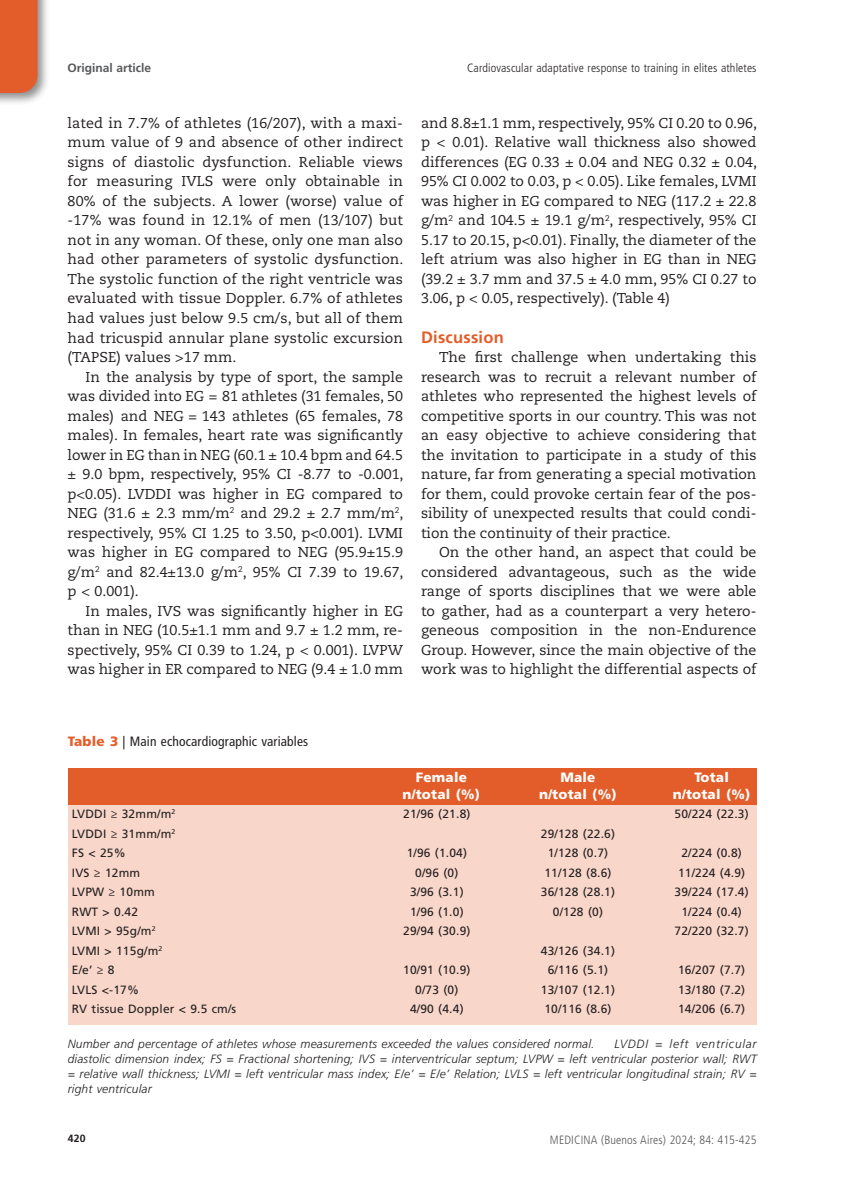
<style>
.page{position:relative;width:851px;height:1191px;background:#fff}
.page>*{position:absolute;margin:0;border:0;box-sizing:border-box;transform-origin:0 0}
.subtit-texto{font:700 16.5px "Frutiger LT Std";letter-spacing:.015em;color:#e25d29}
.texto1{font:14.25px/19.5px "Caecilia LT Std";color:#231f20;text-align:justify}
.tablacab{font:900 13.5px "Frutiger LT Std";letter-spacing:.015em;color:#fff}
.tablatit{font:condensed 13.5px "Frutiger LT Std";letter-spacing:.01em;color:#231f20}
.tabla{font:12px "Frutiger LT Std";letter-spacing:.015em;color:#231f20}
.tablapie{font:italic 300 12px/15px "Frutiger LT Std";letter-spacing:.015em;color:#231f20;text-align:justify}
.t1{font:300 condensed 12px "Frutiger LT Std";letter-spacing:.01em;color:#231f20}
.t2{font:300 condensed 12px "Frutiger LT Std";letter-spacing:.01em;color:#57585a}
.t3{font:700 12px "Frutiger LT Std";color:#57585a}
.t4{font:700 10.5px "Frutiger LT Std";color:#231f20}
.s1{font-weight:900;font-stretch:normal;color:#e25d29}
</style>
<div class="page">
<div style="left:0;top:0;width:50px;height:105px;background:#231f20;opacity:.5"></div>
<div style="left:0;top:0;width:38px;height:93px;background:#e25d29"></div>
<div style="left:68px;top:804px;width:688px;height:221px;background:#f8d6c9"></div>
<div style="left:68px;top:768px;width:688px;height:36px;background:#e25d29"></div>
<p class="t3" style="left:68px;top:61px;width:85px">Original article</p>
<p class="t1" style="left:467px;top:61px;width:291px">Cardiovascular adaptative response to training in elites athletes</p>
<p class="texto1" style="left:68px;top:113px;width:337px">lated in 7.7% of athletes (16/207), with a maxi&shy;mum value of 9 and absence of other indirect signs of diastolic dysfunction. Reliable views for measuring IVLS were only obtainable in 80% of the subjects. A lower (worse) value of -17% was found in 12.1% of men (13/107) but not in any woman. Of these, only one man also had other parameters of systolic dysfunction.<br>The systolic function of the right ventricle was evaluated with tissue Doppler. 6.7% of athletes had values just below 9.5 cm/s, but all of them had tricuspid annular plane systolic excursion (TAPSE) values &gt;17 mm.</p>
<p class="texto1" style="left:68px;top:367px;width:337px;text-indent:18px">In the analysis by type of sport, the sample was divided into EG = 81 athletes (31 females, 50 males) and NEG = 143 athletes (65 females, 78 males). In females, heart rate was significantly lower in EG than in NEG (60.1 ± 10.4 bpm and 64.5 ± 9.0 bpm, respectively, 95% CI -8.77 to -0.001, p&lt;0.05). LVDDI was higher in EG compared to NEG (31.6 ± 2.3 mm/m<sup>2</sup> and 29.2 ± 2.7 mm/m<sup>2</sup>, respectively, 95% CI 1.25 to 3.50, p&lt;0.001). LVMI was higher in EG compared to NEG (95.9±15.9 g/m<sup>2</sup> and 82.4±13.0 g/m<sup>2</sup>, 95% CI 7.39 to 19.67, p &lt; 0.001).</p>
<p class="texto1" style="left:68px;top:601px;width:337px;text-indent:18px">In males, IVS was significantly higher in EG than in NEG (10.5±1.1 mm and 9.7 ± 1.2 mm, re&shy;spectively, 95% CI 0.39 to 1.24, p &lt; 0.001). LVPW was higher in ER compared to NEG (9.4 ± 1.0 mm</p>
<p class="texto1" style="left:421px;top:113px;width:337px">and 8.8±1.1 mm, respectively, 95% CI 0.20 to 0.96, p &lt; 0.01). Relative wall thickness also showed differences (EG 0.33 ± 0.04 and NEG 0.32 ± 0.04, 95% CI 0.002 to 0.03, p &lt; 0.05). Like females, LVMI was higher in EG compared to NEG (117.2 ± 22.8 g/m<sup>2</sup> and 104.5 ± 19.1 g/m<sup>2</sup>, respectively, 95% CI 5.17 to 20.15, p&lt;0.01). Finally, the diameter of the left atrium was also higher in EG than in NEG (39.2 ± 3.7 mm and 37.5 ± 4.0 mm, 95% CI 0.27 to 3.06, p &lt; 0.05, respectively). (Table 4)</p>
<p class="subtit-texto" style="left:421px;top:327px;width:84px">Discussion</p>
<p class="texto1" style="left:421px;top:347px;width:337px;text-indent:18px">The first challenge when undertaking this research was to recruit a relevant number of athletes who represented the highest levels of competitive sports in our country. This was not an easy objective to achieve considering that the invitation to participate in a study of this nature, far from generating a special motivation for them, could provoke certain fear of the pos&shy;sibility of unexpected results that could condi&shy;tion the continuity of their practice.</p>
<p class="texto1" style="left:421px;top:542px;width:337px;text-indent:18px">On the other hand, an aspect that could be considered advantageous, such as the wide range of sports disciplines that we were able to gather, had as a counterpart a very hetero&shy;geneous composition in the non-Endurence Group. However, since the main objective of the work was to highlight the differential aspects of</p>
<p class="tablatit" style="left:68px;top:733px;width:242px"><span class="s1">Table 3</span> | Main echocardiographic variables</p>
<p class="tablacab" style="left:415px;top:769px;width:53px">Female</p>
<p class="tablacab" style="left:560px;top:769px;width:37px">Male</p>
<p class="tablacab" style="left:694px;top:769px;width:36px">Total</p>
<p class="tablacab" style="left:402px;top:786px;width:79px">n/total (%)</p>
<p class="tablacab" style="left:539px;top:786px;width:79px">n/total (%)</p>
<p class="tablacab" style="left:672px;top:786px;width:79px">n/total (%)</p>
<p class="tabla" style="left:72px;top:807px;width:105px">LVDDI ≥ 32mm/m<sup>2</sup></p>
<p class="tabla" style="left:403px;top:807px;width:69px">21/96 (21.8)</p>
<p class="tabla" style="left:674px;top:807px;width:76px">50/224 (22.3)</p>
<p class="tabla" style="left:72px;top:826px;width:105px">LVDDI ≥ 31mm/m<sup>2</sup></p>
<p class="tabla" style="left:541px;top:826px;width:76px">29/128 (22.6)</p>
<p class="tabla" style="left:72px;top:846px;width:55px">FS &lt; 25%</p>
<p class="tabla" style="left:406px;top:846px;width:62px">1/96 (1.04)</p>
<p class="tabla" style="left:547px;top:846px;width:62px">1/128 (0.7)</p>
<p class="tabla" style="left:681px;top:846px;width:62px">2/224 (0.8)</p>
<p class="tabla" style="left:72px;top:865px;width:70px">IVS ≥ 12mm</p>
<p class="tabla" style="left:415px;top:865px;width:45px">0/96 (0)</p>
<p class="tabla" style="left:544px;top:865px;width:69px">11/128 (8.6)</p>
<p class="tabla" style="left:678px;top:865px;width:69px">11/224 (4.9)</p>
<p class="tabla" style="left:72px;top:885px;width:84px">LVPW ≥ 10mm</p>
<p class="tabla" style="left:410px;top:885px;width:55px">3/96 (3.1)</p>
<p class="tabla" style="left:541px;top:885px;width:76px">36/128 (28.1)</p>
<p class="tabla" style="left:674px;top:885px;width:76px">39/224 (17.4)</p>
<p class="tabla" style="left:72px;top:904px;width:68px">RWT &gt; 0.42</p>
<p class="tabla" style="left:410px;top:904px;width:55px">1/96 (1.0)</p>
<p class="tabla" style="left:553px;top:904px;width:52px">0/128 (0)</p>
<p class="tabla" style="left:681px;top:904px;width:62px">1/224 (0.4)</p>
<p class="tabla" style="left:72px;top:924px;width:85px">LVMI &gt; 95g/m<sup>2</sup></p>
<p class="tabla" style="left:403px;top:924px;width:69px">29/94 (30.9)</p>
<p class="tabla" style="left:674px;top:924px;width:76px">72/220 (32.7)</p>
<p class="tabla" style="left:72px;top:943px;width:92px">LVMI &gt; 115g/m<sup>2</sup></p>
<p class="tabla" style="left:541px;top:943px;width:76px">43/126 (34.1)</p>
<p class="tabla" style="left:72px;top:963px;width:44px">E/e’ ≥ 8</p>
<p class="tabla" style="left:403px;top:963px;width:69px">10/91 (10.9)</p>
<p class="tabla" style="left:547px;top:963px;width:62px">6/116 (5.1)</p>
<p class="tabla" style="left:678px;top:963px;width:69px">16/207 (7.7)</p>
<p class="tabla" style="left:72px;top:982px;width:69px">LVLS &lt;-17%</p>
<p class="tabla" style="left:415px;top:982px;width:45px">0/73 (0)</p>
<p class="tabla" style="left:541px;top:982px;width:76px">13/107 (12.1)</p>
<p class="tabla" style="left:678px;top:982px;width:69px">13/180 (7.2)</p>
<p class="tabla" style="left:72px;top:1002px;width:166px">RV tissue Doppler &lt; 9.5 cm/s</p>
<p class="tabla" style="left:410px;top:1002px;width:55px">4/90 (4.4)</p>
<p class="tabla" style="left:544px;top:1002px;width:69px">10/116 (8.6)</p>
<p class="tabla" style="left:678px;top:1002px;width:69px">14/206 (6.7)</p>
<p class="tablapie" style="left:68px;top:1036px;width:528px">Number and percentage of athletes whose measurements exceeded the values considered normal.</p>
<p class="tablapie" style="left:68px;top:1036px;width:690px;text-indent:546px">LVDDI = left ventricular diastolic dimension index; FS = Fractional shortening; IVS = interventricular septum; LVPW = left ventricular posterior wall; RWT = relative wall thickness; LVMI = left ventricular mass index; E/e’ = E/e’ Relation; LVLS = left ventricular longitudinal strain; RV = right ventricular</p>
<p class="t4" style="left:68px;top:1132px;width:19px">420</p>
<p class="t2" style="left:550px;top:1132px;width:208px">MEDICINA (Buenos Aires) 2024; 84: 415-425</p>
</div>
